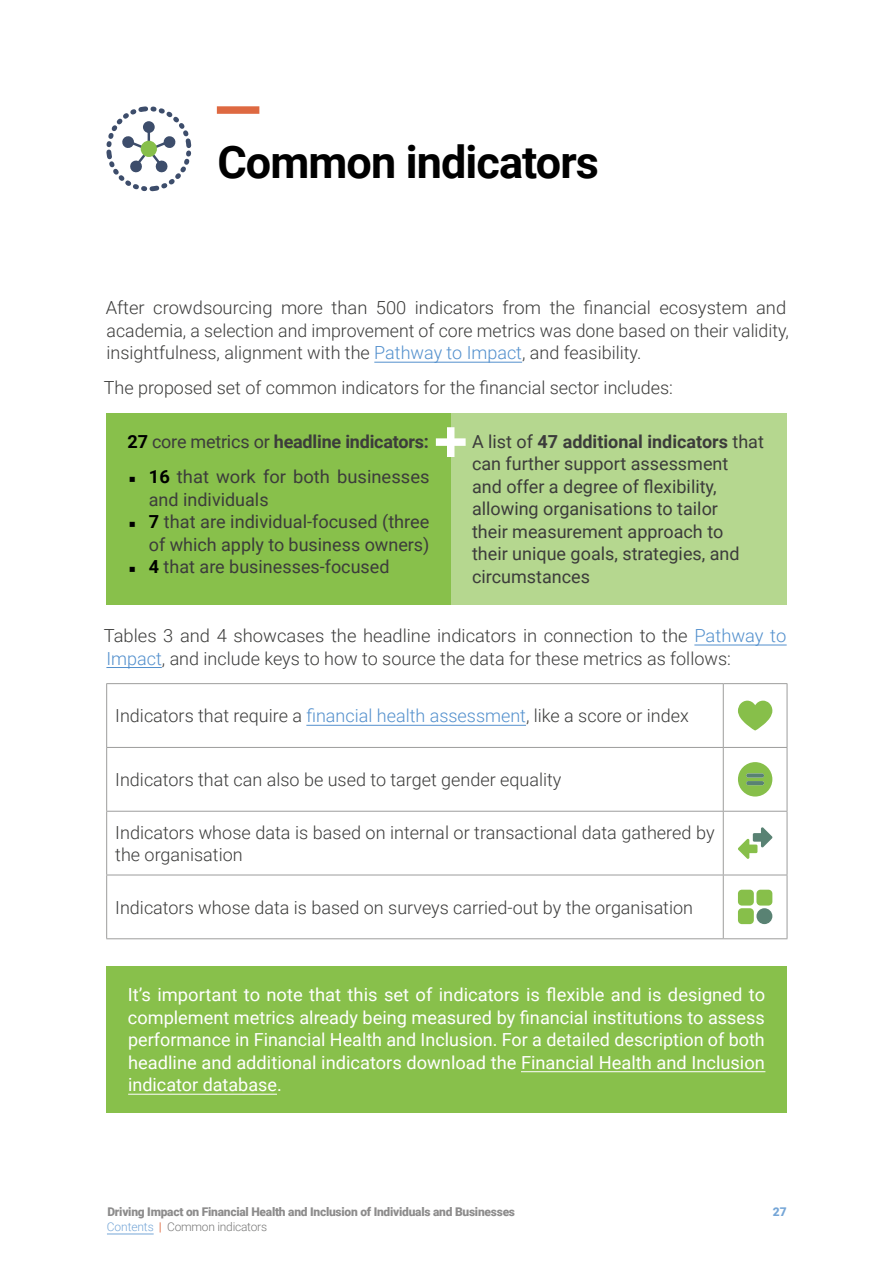
<style>
.page{position:relative;width:893px;height:1263px;background:#fff}
.page>*{position:absolute;margin:0;border:0;box-sizing:border-box;transform-origin:0 0}
.t1{font:700 45px "Roboto";letter-spacing:-.02em;color:#000}
.t2{font:300 18px/22.5px "Roboto";color:#3c3c3b}
.t3{font:18px/22.5px "Roboto";color:#3c3c3b}
.t4{font:18px/22.5px "Roboto";color:#fff;text-align:justify}
.t5{font:900 12px "Roboto";letter-spacing:-.02em;color:#706f6f}
.t6{font:300 12px "Roboto";letter-spacing:-.02em;color:#575756}
.t7{font:900 12px "Roboto";color:#5390cd}
.s1{color:#5390cd}
.s2{font-weight:700;color:#000}
.s3{font-weight:700}
.s4{color:#000}
.s5{font-weight:700;color:#de6941}
</style>
<div class="page">
<hr style="left:107px;top:1234px;width:47px;height:1px;background:#5390cd">
<hr style="left:374px;top:362px;width:148px;height:1px;background:#5390cd">
<hr style="left:694px;top:644px;width:93px;height:1px;background:#5390cd">
<hr style="left:106px;top:667px;width:56px;height:1px;background:#5390cd">
<svg style="left:106px;top:106px;width:86px;height:86px"></svg>
<div style="left:141px;top:141px;width:16px;height:16px;background:#87bf4a;border-radius:50%"></div>
<svg style="left:217px;top:106px;width:43px;height:8px"></svg>
<div style="left:106px;top:413px;width:345px;height:191px;background:#88c04b"></div>
<div style="left:451px;top:413px;width:336px;height:191px;background:#b5d78f"></div>
<div style="left:447px;top:427px;width:7px;height:30px;background:#fff"></div>
<div style="left:436px;top:438px;width:30px;height:8px;background:#fff"></div>
<hr style="left:723px;top:684px;width:1px;height:63px;background:#9d9d9c">
<hr style="left:106px;top:747px;width:617px;height:1px;background:#9d9d9c">
<hr style="left:723px;top:747px;width:64px;height:1px;background:#9d9d9c">
<hr style="left:723px;top:748px;width:1px;height:63px;background:#9d9d9c">
<hr style="left:106px;top:811px;width:617px;height:1px;background:#9d9d9c">
<hr style="left:723px;top:811px;width:64px;height:1px;background:#9d9d9c">
<hr style="left:723px;top:811px;width:1px;height:64px;background:#9d9d9c">
<hr style="left:106px;top:875px;width:617px;height:1px;background:#9d9d9c">
<hr style="left:723px;top:875px;width:64px;height:1px;background:#9d9d9c">
<hr style="left:723px;top:875px;width:1px;height:63px;background:#9d9d9c">
<hr style="left:106px;top:683px;width:617px;height:1px;background:#9d9d9c">
<hr style="left:106px;top:684px;width:1px;height:63px;background:#9d9d9c">
<hr style="left:723px;top:683px;width:64px;height:1px;background:#9d9d9c">
<hr style="left:787px;top:684px;width:1px;height:63px;background:#9d9d9c">
<hr style="left:106px;top:748px;width:1px;height:63px;background:#9d9d9c">
<hr style="left:787px;top:748px;width:1px;height:63px;background:#9d9d9c">
<hr style="left:106px;top:811px;width:1px;height:64px;background:#9d9d9c">
<hr style="left:787px;top:811px;width:1px;height:64px;background:#9d9d9c">
<hr style="left:106px;top:875px;width:1px;height:63px;background:#9d9d9c">
<hr style="left:787px;top:875px;width:1px;height:63px;background:#9d9d9c">
<hr style="left:106px;top:938px;width:617px;height:1px;background:#9d9d9c">
<hr style="left:723px;top:938px;width:64px;height:1px;background:#9d9d9c">
<hr style="left:306px;top:725px;width:220px;height:1px;background:#5390cd">
<svg style="left:738px;top:701px;width:34px;height:29px"></svg>
<svg style="left:738px;top:762px;width:34px;height:34px"></svg>
<hr style="left:746px;top:781px;width:18px;height:4px;background:#598273;border-radius:2px">
<svg style="left:746px;top:773px;width:18px;height:4px"></svg>
<svg style="left:738px;top:827px;width:34px;height:32px"></svg>
<div style="left:738px;top:890px;width:16px;height:15px;background:#87bf4a;border-radius:4px"></div>
<div style="left:756px;top:890px;width:16px;height:15px;background:#87bf4a;border-radius:4px"></div>
<div style="left:738px;top:908px;width:16px;height:16px;background:#87bf4a;border-radius:4px"></div>
<div style="left:756px;top:908px;width:16px;height:16px;background:#598273;border-radius:50%"></div>
<div style="left:106px;top:966px;width:681px;height:146px;background:#88c04b"></div>
<hr style="left:521px;top:1071px;width:244px;height:1px;background:#fff">
<hr style="left:128px;top:1094px;width:149px;height:1px;background:#fff">
<h1 class="t1" style="left:217px;top:130px;width:383px">Common indicators</h1>
<p class="t2" style="left:106px;top:296px;width:685px">After crowdsourcing more than 500 indicators from the financial ecosystem and academia, a selection and improvement of core metrics was done based on their validity, insightfulness, alignment with the <span class="s1">Pathway to Impact</span>, and feasibility.</p>
<p class="t2" style="left:104px;top:376px;width:571px">The proposed set of common indicators for the financial sector includes:</p>
<p class="t3" style="left:128px;top:423px;width:303px;line-height:35.2px"><span class="s2">27</span> core metrics or <span class="s3">headline indicators: </span><span class="s4">◾</span> <span class="s2">16</span> that work for both businesses</p>
<p class="t3" style="left:149px;top:487px;width:121px">and individuals</p>
<p class="t3" style="left:128px;top:510px;width:303px"><span class="s4">◾</span> <span class="s2">7</span> that are individual-focused (three</p>
<p class="t3" style="left:149px;top:532px;width:282px">of which apply to business owners)</p>
<p class="t3" style="left:128px;top:555px;width:264px"><span class="s4">◾</span> <span class="s2">4</span> that are businesses-focused</p>
<p class="t3" style="left:472px;top:430px;width:293px">A list of <span class="s3">47 additional indicators</span> that can further support assessment<br>and offer a degree of flexibility, allowing organisations to tailor<br>their measurement approach to<br>their unique goals, strategies, and circumstances</p>
<p class="t2" style="left:104px;top:624px;width:684px">Tables 3 and 4 showcases the headline indicators in connection to the <span class="s1">Pathway to<br>Impact</span>, and include keys to how to source the data for these metrics as follows:</p>
<p class="t2" style="left:115px;top:704px;width:575px">Indicators that require a <span class="s1">financial health assessment</span>, like a score or index</p>
<p class="t2" style="left:115px;top:768px;width:448px">Indicators that can also be used to target gender equality</p>
<p class="t2" style="left:115px;top:820px;width:601px">Indicators whose data is based on internal or transactional data gathered by the organisation</p>
<p class="t2" style="left:115px;top:895px;width:579px">Indicators whose data is based on surveys carried-out by the organisation</p>
<p class="t4" style="left:128px;top:983px;width:639px">It’s important to note that this set of indicators is flexible and is designed to complement metrics already being measured by financial institutions to assess performance in Financial Health and Inclusion. For a detailed description of both headline and additional indicators download the Financial Health and Inclusion indicator database.</p>
<p class="t5" style="left:107px;top:1203px;width:409px">Driving Impact on Financial Health and Inclusion of Individuals and Businesses</p>
<p class="t7" style="left:773px;top:1203px;width:15px">27</p>
<p class="t6" style="left:107px;top:1218px;width:162px"><span class="s1">Contents</span> <span class="s5">|</span> Common indicators</p>
</div>
